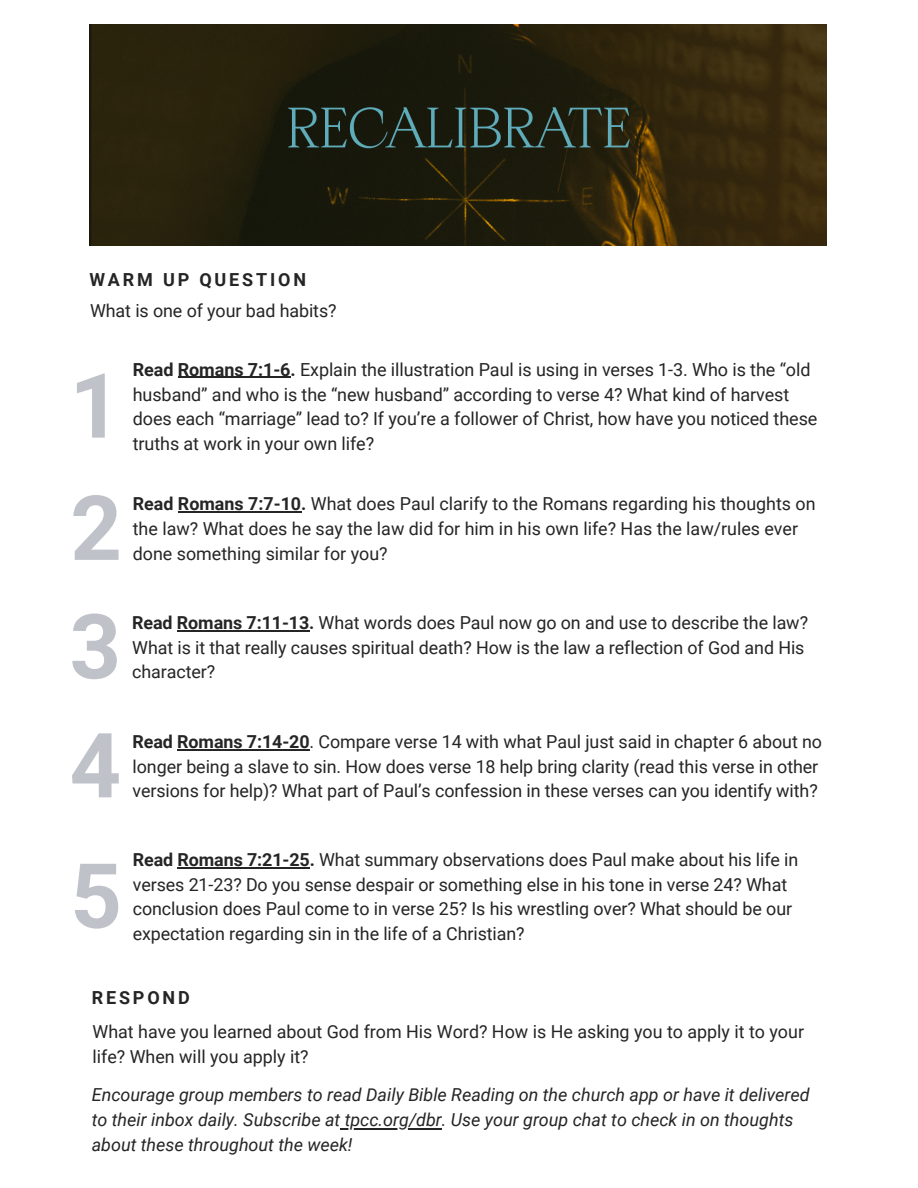
<style>
.page{position:relative;width:918px;height:1188px;background:#fff}
.page>*{position:absolute;margin:0;border:0;box-sizing:border-box;transform-origin:0 0}
.t1{font:700 90px "Roboto";color:#c0c2ca}
.t2{font:18px/24.8px "Roboto";letter-spacing:-.005em;color:#252525}
.t3{font:700 18px "Roboto";letter-spacing:.155em;color:#252525}
.t4{font:17.85px/24.8px "Roboto";letter-spacing:-.005em;color:#252525}
.t5{font:italic 17.85px/24.9px "Roboto";color:#252525}
.s1{font-weight:700}
</style>
<div class="page">
<img style="left:89px;top:25px;width:737px;height:220px">
<hr style="left:178px;top:511px;width:123px;height:2px;background:#252525">
<hr style="left:178px;top:377px;width:113px;height:1px;background:#252525">
<hr style="left:177px;top:630px;width:132px;height:1px;background:#252525">
<hr style="left:177px;top:749px;width:133px;height:1px;background:#252525">
<hr style="left:178px;top:867px;width:132px;height:1px;background:#252525">
<hr style="left:340px;top:1128px;width:102px;height:1px;background:#252525">
<p class="t3" style="left:89px;top:269px;width:218px">WARM UP QUESTION</p>
<p class="t4" style="left:90px;top:299px;width:248px">What is one of your bad habits?</p>
<p class="t1" style="left:70px;top:354px;width:53px">1</p>
<p class="t2" style="left:133px;top:357px;width:686px"><span class="s1">Read Romans 7:1-6.</span> Explain the illustration Paul is using in verses 1-3. Who is the “old husband” and who is the “new husband” according to verse 4? What kind of harvest does each “marriage” lead to? If you’re a follower of Christ, how have you noticed these truths at work in your own life?</p>
<p class="t1" style="left:70px;top:476px;width:53px">2</p>
<p class="t4" style="left:133px;top:492px;width:684px"><span class="s1">Read Romans 7:7-10.</span> What does Paul clarify to the Romans regarding his thoughts on the law? What does he say the law did for him in his own life? Has the law/rules ever done something similar for you?</p>
<p class="t1" style="left:70px;top:595px;width:53px">3</p>
<p class="t4" style="left:132px;top:610px;width:677px"><span class="s1">Read Romans 7:11-13.</span> What words does Paul now go on and use to describe the law?<br>What is it that really causes spiritual death? How is the law a reflection of God and His character?</p>
<p class="t1" style="left:70px;top:714px;width:53px">4</p>
<p class="t4" style="left:133px;top:729px;width:691px"><span class="s1">Read Romans 7:14-20</span>. Compare verse 14 with what Paul just said in chapter 6 about no longer being a slave to sin. How does verse 18 help bring clarity (read this verse in other versions for help)? What part of Paul’s confession in these verses can you identify with?</p>
<p class="t1" style="left:70px;top:844px;width:53px">5</p>
<p class="t4" style="left:133px;top:847px;width:667px"><span class="s1">Read Romans 7:21-25.</span> What summary observations does Paul make about his life in verses 21-23? Do you sense despair or something else in his tone in verse 24? What conclusion does Paul come to in verse 25? Is his wrestling over? What should be our expectation regarding sin in the life of a Christian?</p>
<p class="t3" style="left:92px;top:987px;width:99px">RESPOND</p>
<p class="t4" style="left:93px;top:1020px;width:713px">What have you learned about God from His Word? How is He asking you to apply it to your life? When will you apply it?</p>
<p class="t5" style="left:92px;top:1083px;width:719px">Encourage group members to read Daily Bible Reading on the church app or have it delivered to their inbox daily. Subscribe at tpcc.org/dbr. Use your group chat to check in on thoughts about these throughout the week!</p>
</div>
